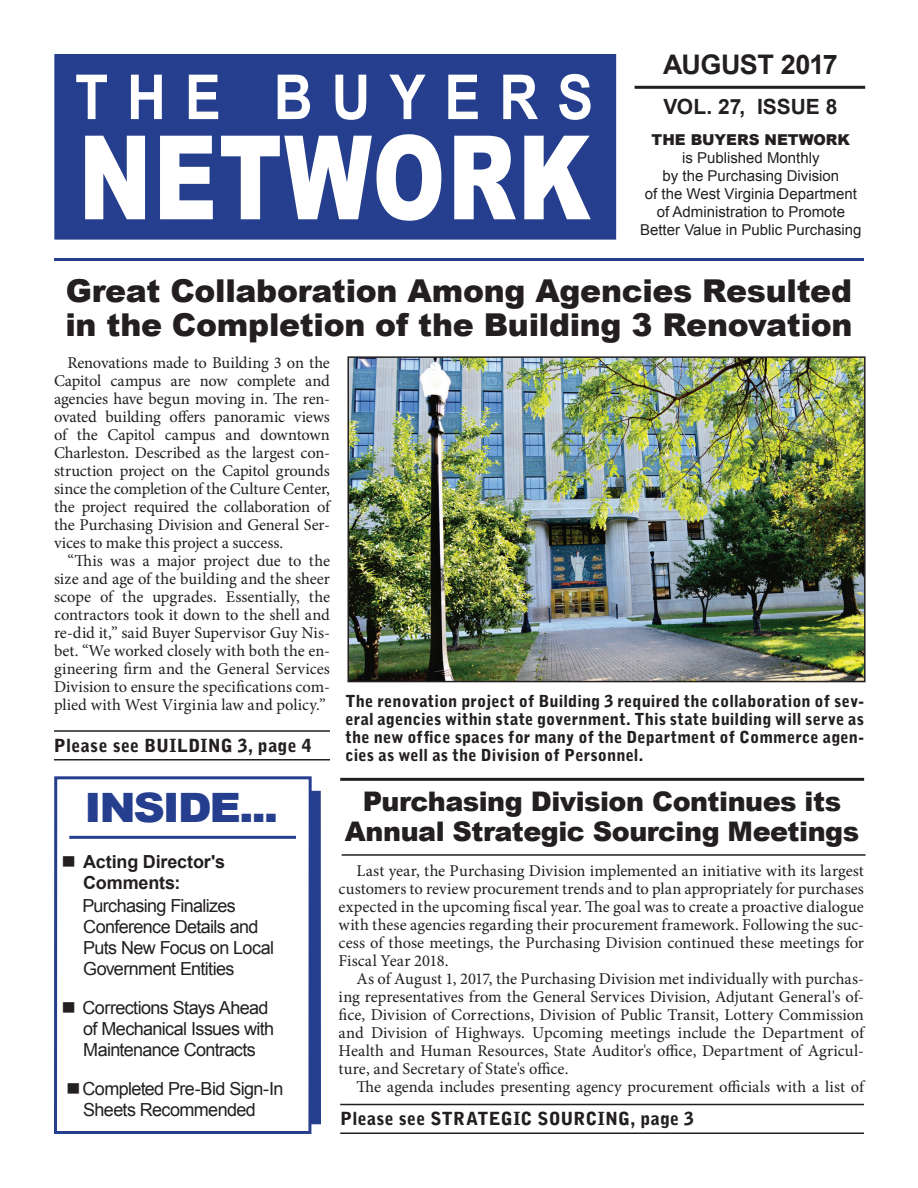
<style>
.page{position:relative;width:918px;height:1188px;background:#fff}
.page>*{position:absolute;margin:0;border:0;box-sizing:border-box;transform-origin:0 0}
.t1{font:900 116.85px "Arial";letter-spacing:.025em;color:#fff;scale:.75 1}
.t2{font:700 62.1px "Arial";letter-spacing:.35em;color:#fff;scale:.87 1}
.t3{font:900 40.5px "Arial";letter-spacing:-.05em;color:#253f8e;scale:1.08 1}
.t4{font:900 31.5px/34.5px "Arial";letter-spacing:-.01em;color:#231f20}
.t5{font:900 27px/30px "Arial";letter-spacing:-.02em;color:#231f20;text-align:center}
.t6{font:700 27px "Arial";letter-spacing:-.02em;color:#231f20}
.t7{font:700 21px "Arial";letter-spacing:-.005em;color:#231f20}
.t8{font:18px/21px "Arial";letter-spacing:-.035em;color:#231f20}
.t9{font:900 18px "Bell Gothic Std";letter-spacing:.015em;color:#231f20}
.t10{font:700 18px/21px "Arial";letter-spacing:-.01em;color:#231f20}
.t11{font:16.5px/18px "Minion Pro";color:#231f20;text-align:justify}
.t12{font:900 16.5px/18px "Bell Gothic Std";letter-spacing:.005em;color:#231f20;text-align:justify}
.t13{font:15px/18px "Arial";color:#231f20;text-align:center}
.t14{font:900 15px "Arial";color:#231f20}
</style>
<div class="page">
<div style="left:54px;top:54px;width:562px;height:186px;background:#253f8e"></div>
<hr style="left:54px;top:258px;width:810px;height:3px;background:#253f8e">
<hr style="left:635px;top:86px;width:230px;height:3px;background:#231f20">
<div style="left:54px;top:776px;width:258px;height:358px;border:3px solid #253f8e"></div>
<hr style="left:69px;top:836px;width:227px;height:3px;background:#253f8e">
<hr style="left:340px;top:778px;width:524px;height:3px;background:#231f20">
<hr style="left:342px;top:854px;width:524px;height:2px;background:#231f20">
<hr style="left:54px;top:730px;width:276px;height:2px;background:#231f20">
<hr style="left:54px;top:759px;width:276px;height:1px;background:#231f20">
<hr style="left:340px;top:1104px;width:524px;height:1px;background:#231f20">
<hr style="left:340px;top:1132px;width:524px;height:2px;background:#231f20">
<img style="left:350px;top:359px;width:513px;height:320px">
<div style="left:347px;top:356px;width:519px;height:326px;border:2px solid #231f20"></div>
<h2 class="t2" style="left:75px;top:56px;width:597px">THE BUYERS</h2>
<h1 class="t1" style="left:79px;top:93px;width:684px">NETWORK</h1>
<h3 class="t6" style="left:663px;top:46px;width:176px">AUGUST 2017</h3>
<p class="t7" style="left:664px;top:92px;width:175px">VOL. 27, ISSUE 8</p>
<p class="t14" style="left:652px;top:129px;width:200px">THE BUYERS NETWORK</p>
<p class="t13" style="left:640px;top:149px;width:223px">is Published Monthly<br>by the Purchasing Division<br>of the West Virginia Department of Administration to Promote<br>Better Value in Public Purchasing</p>
<h3 class="t4" style="left:65px;top:272px;width:789px">Great Collaboration Among Agencies Resulted in the Completion of the Building 3 Renovation</h3>
<p class="t11" style="left:54px;top:354px;width:278px;text-indent:13px">Renovations made to Building 3 on the Capitol campus are now complete and agencies have begun moving in. The ren&shy;ovated building offers panoramic views of the Capitol campus and downtown Charleston. Described as the largest con&shy;struction project on the Capitol grounds since the completion of the Culture Center, the project required the collaboration of the Purchasing Division and General Ser&shy;vices to make this project a success.</p>
<p class="t11" style="left:54px;top:552px;width:278px;text-indent:13px">“This was a major project due to the size and age of the building and the sheer scope of the upgrades. Essentially, the contractors took it down to the shell and re-did it,” said Buyer Supervisor Guy Nis&shy;bet. “We worked closely with both the en&shy;gineering firm and the General Services Division to ensure the specifications com&shy;plied with West Virginia law and policy.”</p>
<p class="t9" style="left:54px;top:735px;width:259px">Please see BUILDING 3, page 4</p>
<h3 class="t3" style="left:85px;top:778px;width:181px">INSIDE...</h3>
<p class="t12" style="left:346px;top:692px;width:520px">The renovation project of Building 3 required the collaboration of sev&shy;eral agencies within state government. This state building will serve as the new office spaces for many of the Department of Commerce agen&shy;cies as well as the Division of Personnel.</p>
<h3 class="t5" style="left:345px;top:785px;width:516px">Purchasing Division Continues its<br>Annual Strategic Sourcing Meetings</h3>
<p class="t10" style="left:83px;top:852px;width:143px;text-indent:-22px">■ Acting Director's<br>Comments:</p>
<p class="t8" style="left:82px;top:895px;width:193px">Purchasing Finalizes<br>Conference Details and<br>Puts New Focus on Local<br>Government Entities</p>
<p class="t8" style="left:83px;top:997px;width:192px;text-indent:-22px">■ Corrections Stays Ahead of Mechanical Issues with<br>Maintenance Contracts</p>
<p class="t8" style="left:66px;top:1078px;width:219px;text-align:center">■Completed Pre-Bid Sign-In<br>Sheets Recommended</p>
<p class="t11" style="left:339px;top:861px;width:527px;text-indent:18px">Last year, the Purchasing Division implemented an initiative with its largest customers to review procurement trends and to plan appropriately for purchases expected in the upcoming fiscal year. The goal was to create a proactive dialogue with these agencies regarding their procurement framework. Following the suc&shy;cess of those meetings, the Purchasing Division continued these meetings for Fiscal Year 2018.</p>
<p class="t11" style="left:339px;top:969px;width:527px;text-indent:18px">As of August 1, 2017, the Purchasing Division met individually with purchas&shy;ing representatives from the General Services Division, Adjutant General's of&shy;fice, Division of Corrections, Division of Public Transit, Lottery Commission and Division of Highways. Upcoming meetings include the Department of Health and Human Resources, State Auditor's office, Department of Agricul&shy;ture, and Secretary of State's office.</p>
<p class="t11" style="left:357px;top:1077px;width:509px">The agenda includes presenting agency procurement officials with a list of</p>
<p class="t9" style="left:340px;top:1109px;width:356px">Please see STRATEGIC SOURCING, page 3</p>
</div>
